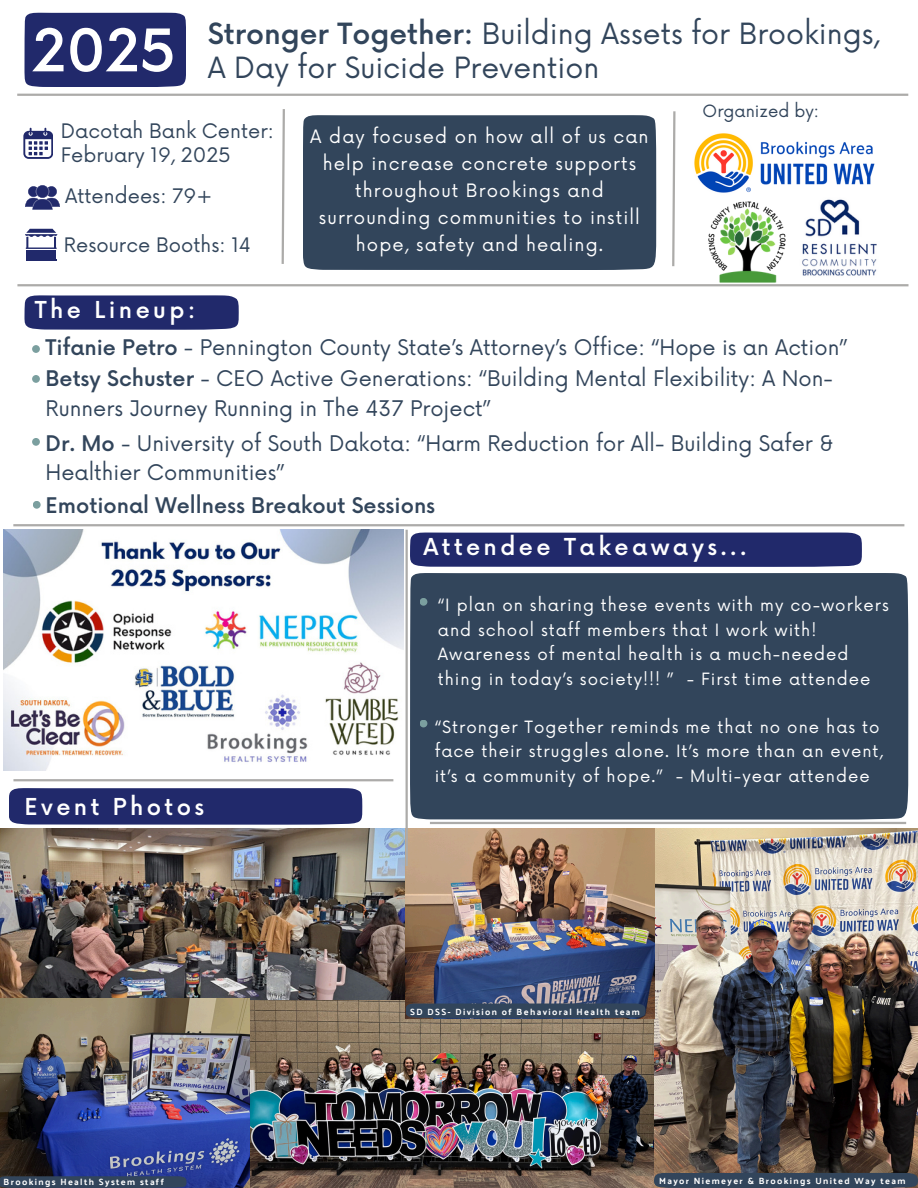
<style>
.page{position:relative;width:918px;height:1188px;background:#fff}
.page>*{position:absolute;margin:0;border:0;box-sizing:border-box;transform-origin:0 0}
.t1{font:500 57.3px "Now";color:#fff}
.t2{font:28.5px/33.8px "Now";color:#32455b}
.t3{font:500 22.8px "Now";letter-spacing:.15em;color:#fff}
.t4{font:21px/29.2px "Now";color:#32455b}
.t5{font:500 21px "Now";color:#32455b}
.t6{font:19.5px/23.7px "Now";color:#32455b}
.t7{font:18px/27px "Now";letter-spacing:.06em;color:#fff;text-align:center}
.t8{font:16.5px/24.8px "Now";letter-spacing:.06em;color:#fff}
.t9{font:16.5px "Now";color:#32455b}
.t10{font:700 9px "Palanquin";letter-spacing:.15em;color:#fff}
.s1{font-weight:500}
</style>
<div class="page">
<hr style="left:13px;top:524px;width:891px;height:2px;background:#acaba9">
<hr style="left:13px;top:779px;width:380px;height:2px;background:#acaba9">
<img style="left:249px;top:945px;width:405px;height:243px">
<img style="left:654px;top:828px;width:264px;height:345px">
<hr style="left:430px;top:822px;width:476px;height:2px;background:#acaba9">
<img style="left:0;top:828px;width:405px;height:171px">
<img style="left:406px;top:829px;width:248px;height:190px">
<img style="left:4px;top:530px;width:399px;height:240px">
<hr style="left:406px;top:530px;width:2px;height:336px;background:#acaba9">
<div style="left:33px;top:501px;width:8px;height:8px;background:#7b9f9f;border-radius:50%"></div>
<div style="left:32px;top:345px;width:8px;height:8px;background:#7b9f9f;border-radius:50%"></div>
<div style="left:32px;top:375px;width:8px;height:8px;background:#7b9f9f;border-radius:50%"></div>
<div style="left:32px;top:438px;width:8px;height:8px;background:#7b9f9f;border-radius:50%"></div>
<svg style="left:25px;top:295px;width:214px;height:35px;background:#293170"></svg>
<div style="left:25px;top:13px;width:161px;height:74px;background:#21296b"></div>
<hr style="left:17px;top:284px;width:892px;height:2px;background:#acaba9">
<div style="left:303px;top:115px;width:353px;height:155px;background:#32455b"></div>
<hr style="left:17px;top:94px;width:891px;height:2px;background:#acaba9">
<svg style="left:281px;top:109px;width:4px;height:155px"></svg>
<svg style="left:25px;top:185px;width:35px;height:25px"></svg>
<svg style="left:25px;top:229px;width:32px;height:20px"></svg>
<hr style="left:26px;top:260px;width:31px;height:1px;background:#21296b">
<div style="left:26px;top:250px;width:30px;height:9px;background:#21296b"></div>
<svg style="left:23px;top:128px;width:30px;height:31px"></svg>
<img style="left:701px;top:201px;width:92px;height:86px">
<img style="left:694px;top:133px;width:181px;height:60px">
<img style="left:802px;top:199px;width:75px;height:77px">
<svg style="left:672px;top:111px;width:4px;height:156px"></svg>
<div style="left:9px;top:788px;width:353px;height:37px;background:#21296b"></div>
<div style="left:410px;top:533px;width:452px;height:34px;background:#21296b"></div>
<div style="left:410px;top:573px;width:498px;height:247px;background:#32455b"></div>
<div style="left:420px;top:598px;width:7px;height:8px;background:#7b9f9f;border-radius:50%"></div>
<div style="left:420px;top:720px;width:7px;height:7px;background:#7b9f9f;border-radius:50%"></div>
<img style="left:0;top:998px;width:249px;height:189px">
<div style="left:654px;top:1173px;width:264px;height:15px;background:#32455b"></div>
<svg style="left:406px;top:1003px;width:239px;height:15px;background:#33455b"></svg>
<svg style="left:0;top:1176px;width:187px;height:12px;background:#31445b"></svg>
<p class="t1" style="left:32px;top:20px;width:145px">2025</p>
<h5 class="t2" style="left:208px;top:19px;width:673px"><span class="s1">Stronger Together:</span> Building Assets for Brookings,<br>A Day for Suicide Prevention</h5>
<p class="t6" style="left:61px;top:120px;width:214px">Dacotah Bank Center:<br>February 19, 2025</p>
<p class="t7" style="left:310px;top:124px;width:340px">A day focused on how all of us can help increase concrete supports throughout Brookings and surrounding communities to instill hope, safety and healing.</p>
<h5 class="t6" style="left:65px;top:185px;width:149px">Attendees: 79+</h5>
<p class="t6" style="left:64px;top:234px;width:189px">Resource Booths: 14</p>
<p class="t3" style="left:35px;top:298px;width:162px">The Lineup:</p>
<h5 class="t9" style="left:703px;top:102px;width:118px">Organized by:</h5>
<h1 class="t4" style="left:46px;top:333px;width:804px"><span class="s1">Tifanie Petro</span> - Pennington County State’s Attorney’s Office: “Hope is an Action”</h1>
<p class="t4" style="left:46px;top:365px;width:789px"><span class="s1">Betsy Schuster</span> - CEO Active Generations: “Building Mental Flexibility: A Non-<br>Runners Journey Running in The 437 Project”</p>
<h6 class="t4" style="left:46px;top:429px;width:789px"><span class="s1">Dr. Mo</span> - University of South Dakota: “Harm Reduction for All- Building Safer &amp;<br>Healthier Communities”</h6>
<h2 class="t5" style="left:46px;top:494px;width:391px">Emotional Wellness Breakout Sessions</h2>
<p class="t3" style="left:424px;top:535px;width:325px">Attendee Takeaways...</p>
<p class="t8" style="left:438px;top:593px;width:452px">“I plan on sharing these events with my co-workers and school staff members that I work with!<br>Awareness of mental health is a much-needed thing in today’s society!!! ” - First time attendee</p>
<p class="t3" style="left:25px;top:794px;width:181px">Event Photos</p>
<h4 class="t8" style="left:435px;top:715px;width:450px">“Stronger Together reminds me that no one has to face their struggles alone. It’s more than an event, it’s a community of hope.” - Multi-year attendee</h4>
<h3 class="t10" style="left:410px;top:1006px;width:231px">SD DSS- Division of Behavioral Health team</h3>
<p class="t10" style="left:4px;top:1177px;width:162px">Brookings Health System staff</p>
<h5 class="t10" style="left:659px;top:1176px;width:248px">Mayor Niemeyer &amp; Brookings United Way team</h5>
</div>
